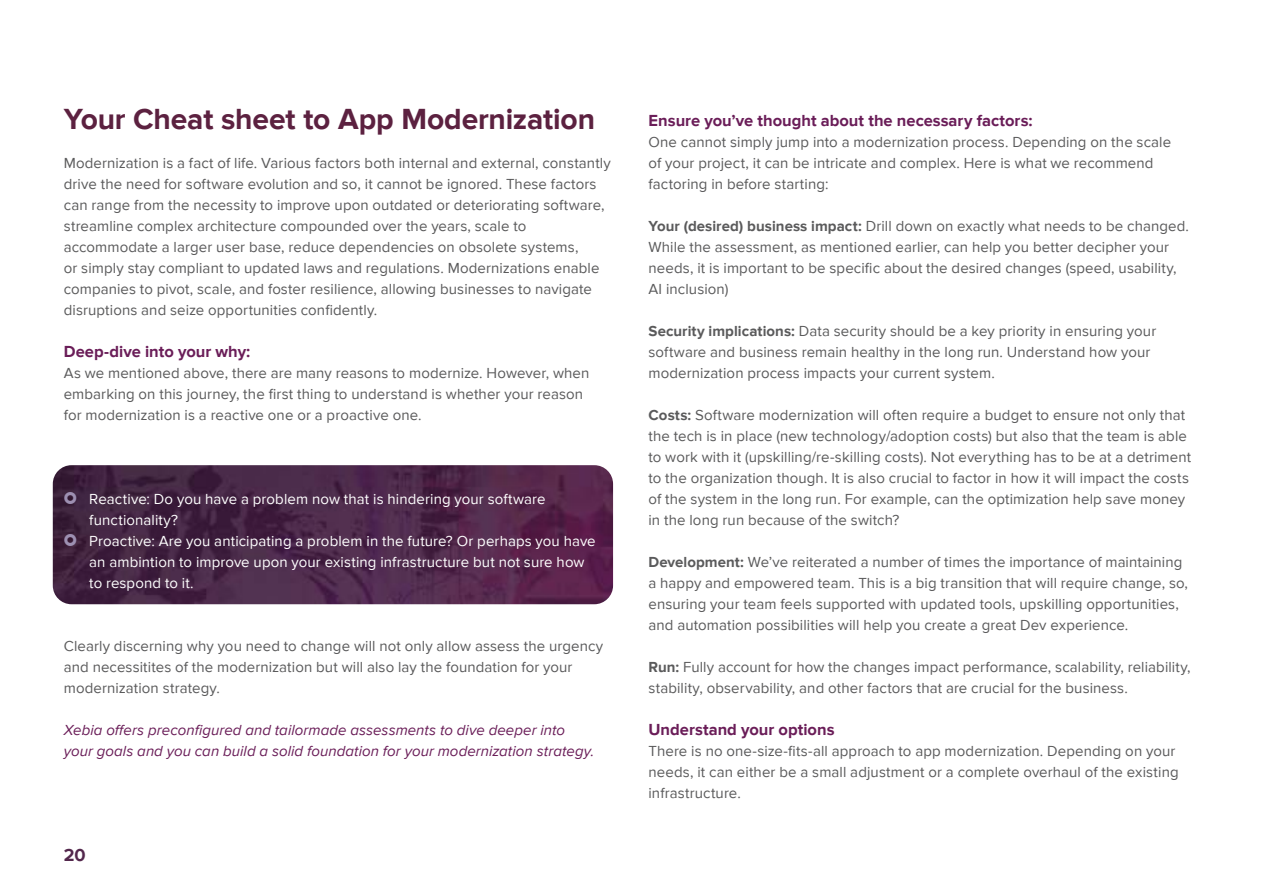
<style>
.page{position:relative;width:1263px;height:893px;background:#fff}
.page>*{position:absolute;margin:0;border:0;box-sizing:border-box;transform-origin:0 0}
.t1{font:700 30px "Proxima Nova";letter-spacing:-.005em;color:#5c2140}
.t2{font:700 18px "Proxima Nova";color:#53274c}
.t3{font:700 16.5px "Proxima Nova";color:#6a1d58}
.t4{font:15px/21px "Proxima Nova";letter-spacing:.005em;color:#5a5a5b}
.t5{font:15px/21px "Proxima Nova";letter-spacing:.005em;color:#fff}
.t6{font:italic 15px/21px "Proxima Nova";letter-spacing:.005em;color:#6a1d58}
.s1{font-weight:700}
</style>
<div class="page">
<img style="left:53px;top:465px;width:560px;height:139px">
<svg style="left:64px;top:492px;width:12px;height:12px"></svg>
<svg style="left:64px;top:534px;width:12px;height:12px"></svg>
<h1 class="t1" style="left:64px;top:101px;width:533px">Your Cheat sheet to App Modernization</h1>
<p class="t4" style="left:64px;top:153px;width:549px">Modernization is a fact of life. Various factors both internal and external, constantly drive the need for software evolution and so, it cannot be ignored. These factors can range from the necessity to improve upon outdated or deteriorating software, streamline complex architecture compounded over the years, scale to accommodate a larger user base, reduce dependencies on obsolete systems,<br>or simply stay compliant to updated laws and regulations. Modernizations enable companies to pivot, scale, and foster resilience, allowing businesses to navigate disruptions and seize opportunities confidently.</p>
<p class="t3" style="left:64px;top:342px;width:188px">Deep-dive into your why:</p>
<p class="t4" style="left:64px;top:363px;width:527px">As we mentioned above, there are many reasons to modernize. However, when embarking on this journey, the first thing to understand is whether your reason for modernization is a reactive one or a proactive one.</p>
<p class="t5" style="left:89px;top:489px;width:508px">Reactive: Do you have a problem now that is hindering your software functionality?<br>Proactive: Are you anticipating a problem in the future? Or perhaps you have an ambintion to improve upon your existing infrastructure but not sure how to respond to it.</p>
<p class="t4" style="left:64px;top:636px;width:541px">Clearly discerning why you need to change will not only allow assess the urgency and necessitites of the modernization but will also lay the foundation for your modernization strategy.</p>
<p class="t6" style="left:64px;top:720px;width:532px">Xebia offers preconfigured and tailormade assessments to dive deeper into your goals and you can build a solid foundation for your modernization strategy.</p>
<p class="t2" style="left:64px;top:845px;width:23px">20</p>
<p class="t3" style="left:648px;top:111px;width:386px">Ensure you’ve thought about the necessary factors:</p>
<p class="t4" style="left:648px;top:132px;width:524px">One cannot simply jump into a modernization process. Depending on the scale of your project, it can be intricate and complex. Here is what we recommend factoring in before starting:</p>
<p class="t4" style="left:648px;top:216px;width:542px"><span class="s1">Your (desired) business impact:</span> Drill down on exactly what needs to be changed.<br>While the assessment, as mentioned earlier, can help you better decipher your needs, it is important to be specific about the desired changes (speed, usability, AI inclusion)</p>
<p class="t4" style="left:648px;top:321px;width:509px"><span class="s1">Security implications:</span> Data security should be a key priority in ensuring your software and business remain healthy in the long run. Understand how your modernization process impacts your current system.</p>
<p class="t4" style="left:648px;top:405px;width:544px"><span class="s1">Costs:</span> Software modernization will often require a budget to ensure not only that the tech is in place (new technology/adoption costs) but also that the team is able to work with it (upskilling/re-skilling costs). Not everything has to be at a detriment to the organization though. It is also crucial to factor in how it will impact the costs of the system in the long run. For example, can the optimization help save money in the long run because of the switch?</p>
<p class="t4" style="left:648px;top:552px;width:541px"><span class="s1">Development:</span> We’ve reiterated a number of times the importance of maintaining a happy and empowered team. This is a big transition that will require change, so, ensuring your team feels supported with updated tools, upskilling opportunities, and automation possibilities will help you create a great Dev experience.</p>
<p class="t4" style="left:648px;top:657px;width:544px"><span class="s1">Run:</span> Fully account for how the changes impact performance, scalability, reliability, stability, observability, and other factors that are crucial for the business.</p>
<p class="t3" style="left:648px;top:720px;width:188px">Understand your options</p>
<p class="t4" style="left:648px;top:741px;width:532px">There is no one-size-fits-all approach to app modernization. Depending on your needs, it can either be a small adjustment or a complete overhaul of the existing infrastructure.</p>
</div>
